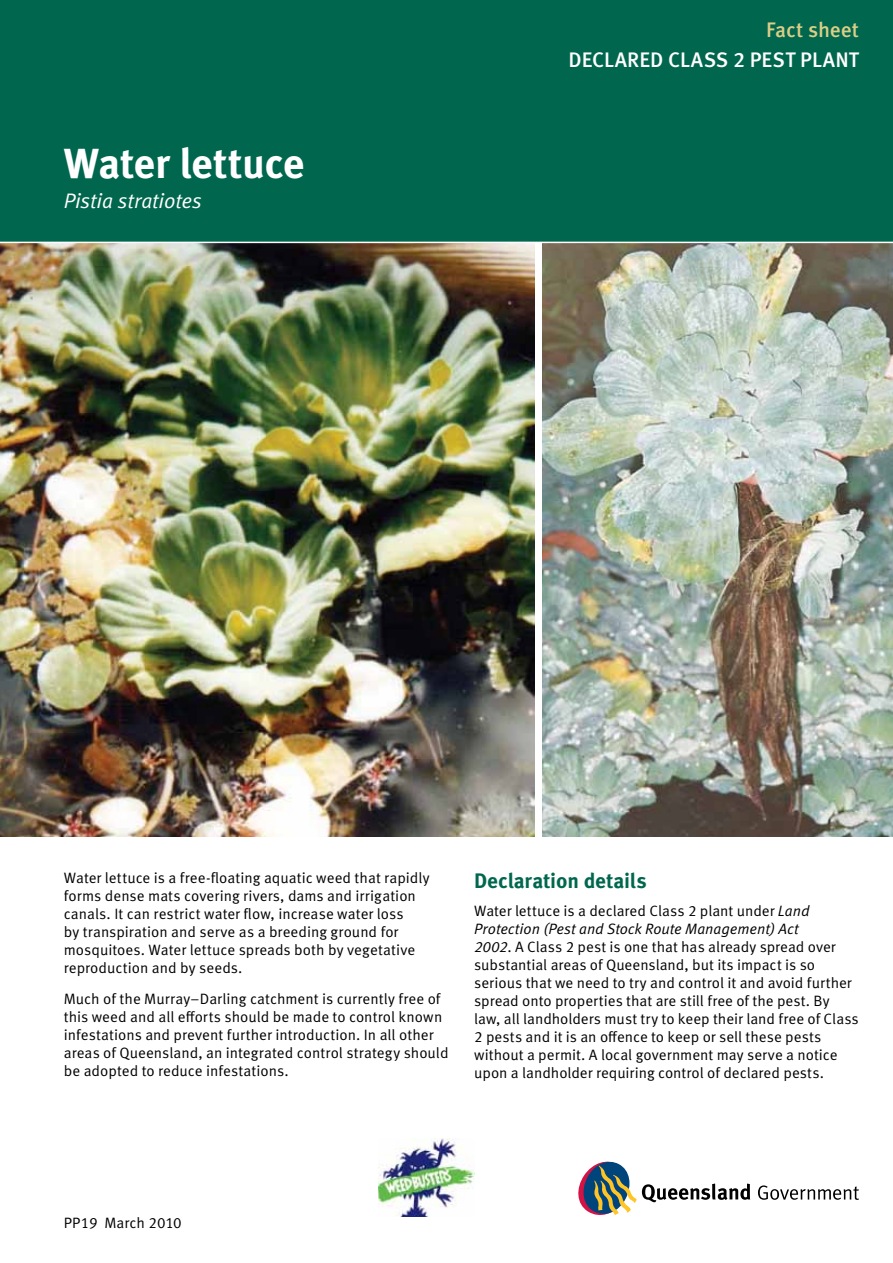
<style>
.page{position:relative;width:893px;height:1263px;background:#fff}
.page>*{position:absolute;margin:0;border:0;box-sizing:border-box;transform-origin:0 0}
.t1{font:700 42px "Meta OT";letter-spacing:-.015em;color:#fff}
.pestplant{font:500 21px "Meta OT";color:#fff}
.header01{font:700 21px "Meta OT";letter-spacing:-.01em;color:#00674e}
.subtitle{font:italic 21px "Meta OT";letter-spacing:-.01em;color:#fff}
.factsheet{font:500 21px "Meta OT";letter-spacing:-.01em;color:#dcce86}
.bodycopy{font:15px/18px "Meta OT";color:#000}
.s1{font-style:italic}
</style>
<div class="page">
<img style="left:0;top:243px;width:534px;height:593px">
<img style="left:543px;top:243px;width:350px;height:593px">
<div style="left:0;top:0;width:893px;height:242px;background:#00674e"></div>
<img style="left:378px;top:1138px;width:96px;height:78px">
<svg style="left:758px;top:1185px;width:101px;height:15px"></svg>
<svg style="left:578px;top:1162px;width:172px;height:53px"></svg>
<p class="t1" style="left:64px;top:137px;width:242px">Water lettuce</p>
<p class="subtitle" style="left:64px;top:189px;width:140px">Pistia stratiotes</p>
<p class="factsheet" style="left:766px;top:17px;width:94px">Fact sheet</p>
<p class="pestplant" style="left:568px;top:46px;width:292px">DECLARED CLASS 2 PEST PLANT</p>
<p class="bodycopy" style="left:64px;top:869px;width:367px">Water lettuce is a free-floating aquatic weed that rapidly forms dense mats covering rivers, dams and irrigation canals. It can restrict water flow, increase water loss<br>by transpiration and serve as a breeding ground for mosquitoes. Water lettuce spreads both by vegetative reproduction and by seeds.</p>
<p class="bodycopy" style="left:64px;top:990px;width:386px">Much of the Murray–Darling catchment is currently free of this weed and all efforts should be made to control known infestations and prevent further introduction. In all other areas of Queensland, an integrated control strategy should be adopted to reduce infestations.</p>
<p class="header01" style="left:474px;top:867px;width:174px">Declaration details</p>
<p class="bodycopy" style="left:474px;top:902px;width:386px">Water lettuce is a declared Class 2 plant under <span class="s1">Land Protection (Pest and Stock Route Management) Act<br>2002</span>. A Class 2 pest is one that has already spread over substantial areas of Queensland, but its impact is so serious that we need to try and control it and avoid further spread onto properties that are still free of the pest. By law, all landholders must try to keep their land free of Class 2 pests and it is an offence to keep or sell these pests without a permit. A local government may serve a notice upon a landholder requiring control of declared pests.</p>
<p class="bodycopy" style="left:64px;top:1213px;width:120px">PP19 March 2010</p>
</div>
